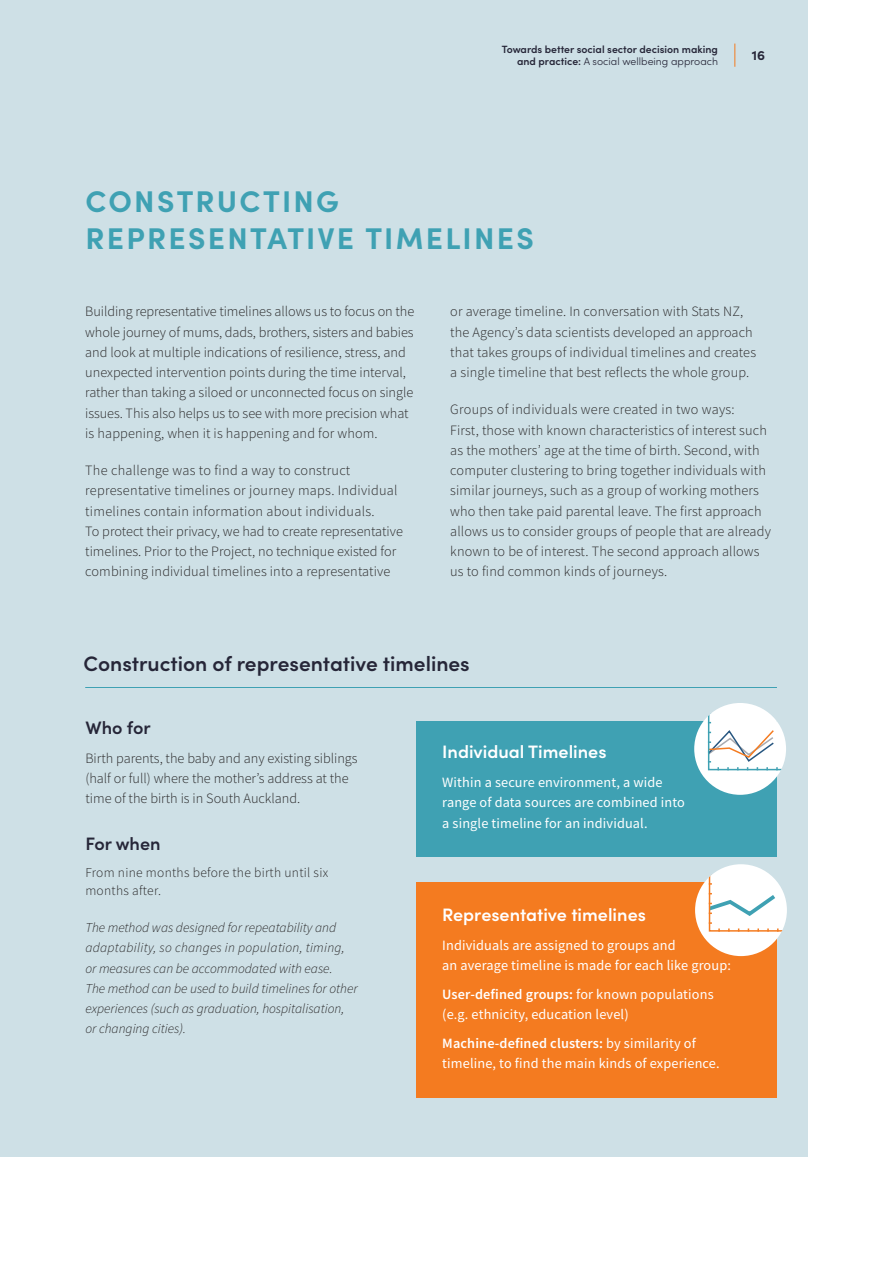
<style>
.page{position:relative;width:893px;height:1263px;background:#fff}
.page>*{position:absolute;margin:0;border:0;box-sizing:border-box;transform-origin:0 0}
.H2_Text_box{font:700 30px/37.5px "Sofia Pro";letter-spacing:.075em;color:#3fa1b3}
.t1{font:600 21px "Sofia Pro";color:#262638}
.t2{font:600 18px "Sofia Pro";color:#fff}
.t3{font:600 18px "Sofia Pro";color:#262638}
.Body{font:300 14.25px/20.2px "Source Sans Pro";letter-spacing:.01em;color:#292829}
.Body-2{font:14.25px/20.2px "Source Sans Pro";letter-spacing:.01em;color:#fff}
.Body-3{font:italic 300 13.5px/20.2px "Source Sans Pro";color:#292829}
.Body-4{font:300 13.5px/18px "Source Sans Pro";letter-spacing:.02em;color:#292829}
.t4{font:700 13.5px "Sofia Pro";color:#262638}
.t5{font:600 10.5px/12px "Sofia Pro";color:#262638;text-align:right}
.s1{font-weight:300}
.s2{font-weight:600}
</style>
<div class="page">
<div style="left:0;top:0;width:808px;height:1157px;background:#cee0e6"></div>
<div style="left:416px;top:721px;width:361px;height:135px;background:#3fa1b3"></div>
<hr style="left:85px;top:687px;width:692px;height:1px;background:#3fa1b3">
<div style="left:694px;top:703px;width:92px;height:92px;background:#fff;border-radius:50%"></div>
<svg style="left:706px;top:703px;width:80px;height:68px"></svg>
<div style="left:416px;top:882px;width:361px;height:215px;background:#f47b20"></div>
<div style="left:695px;top:864px;width:92px;height:92px;background:#fff;border-radius:50%"></div>
<svg style="left:707px;top:864px;width:80px;height:68px"></svg>
<svg style="left:734px;top:44px;width:1px;height:23px"></svg>
<p class="t5" style="left:502px;top:42px;width:218px">Towards better social sector decision making and practice: <span class="s1">A social wellbeing approach</span></p>
<p class="t4" style="left:752px;top:45px;width:15px">16</p>
<p class="H2_Text_box" style="left:86px;top:180px;width:450px">CONSTRUCTING<br>REPRESENTATIVE TIMELINES</p>
<p class="Body" style="left:85px;top:302px;width:331px">Building representative timelines allows us to focus on the whole journey of mums, dads, brothers, sisters and babies and look at multiple indications of resilience, stress, and unexpected intervention points during the time interval, rather than taking a siloed or unconnected focus on single issues. This also helps us to see with more precision what is happening, when it is happening and for whom.</p>
<p class="Body" style="left:85px;top:460px;width:319px">The challenge was to find a way to construct representative timelines or journey maps. Individual timelines contain information about individuals.<br>To protect their privacy, we had to create representative timelines. Prior to the Project, no technique existed for combining individual timelines into a representative</p>
<p class="Body" style="left:450px;top:302px;width:307px">or average timeline. In conversation with Stats NZ, the Agency’s data scientists developed an approach that takes groups of individual timelines and creates a single timeline that best reflects the whole group.</p>
<p class="Body" style="left:450px;top:400px;width:322px">Groups of individuals were created in two ways:<br>First, those with known characteristics of interest such as the mothers’ age at the time of birth. Second, with computer clustering to bring together individuals with similar journeys, such as a group of working mothers who then take paid parental leave. The first approach allows us to consider groups of people that are already known to be of interest. The second approach allows us to find common kinds of journeys.</p>
<h4 class="t1" style="left:84px;top:648px;width:388px">Construction of representative timelines</h4>
<h4 class="t3" style="left:85px;top:714px;width:67px">Who for</h4>
<p class="Body" style="left:85px;top:748px;width:274px">Birth parents, the baby and any existing siblings (half or full) where the mother’s address at the time of the birth is in South Auckland.</p>
<h4 class="t3" style="left:85px;top:830px;width:77px">For when</h4>
<p class="Body-4" style="left:85px;top:863px;width:244px">From nine months before the birth until six months after.</p>
<p class="Body-3" style="left:85px;top:917px;width:274px">The method was designed for repeatability and adaptability, so changes in population, timing, or measures can be accommodated with ease.<br>The method can be used to build timelines for other experiences (such as graduation, hospitalisation, or changing cities).</p>
<h4 class="t2" style="left:442px;top:738px;width:166px">Individual Timelines</h4>
<p class="Body-2" style="left:442px;top:772px;width:244px">Within a secure environment, a wide range of data sources are combined into a single timeline for an individual.</p>
<h4 class="t2" style="left:442px;top:901px;width:205px">Representative timelines</h4>
<p class="Body-2" style="left:442px;top:935px;width:290px">Individuals are assigned to groups and<br>an average timeline is made for each like group:</p>
<p class="Body-2" style="left:442px;top:984px;width:273px"><span class="s2">User-defined groups:</span> for known populations (e.g. ethnicity, education level)</p>
<p class="Body-2" style="left:442px;top:1033px;width:279px"><span class="s2">Machine-defined clusters:</span> by similarity of timeline, to find the main kinds of experience.</p>
</div>
